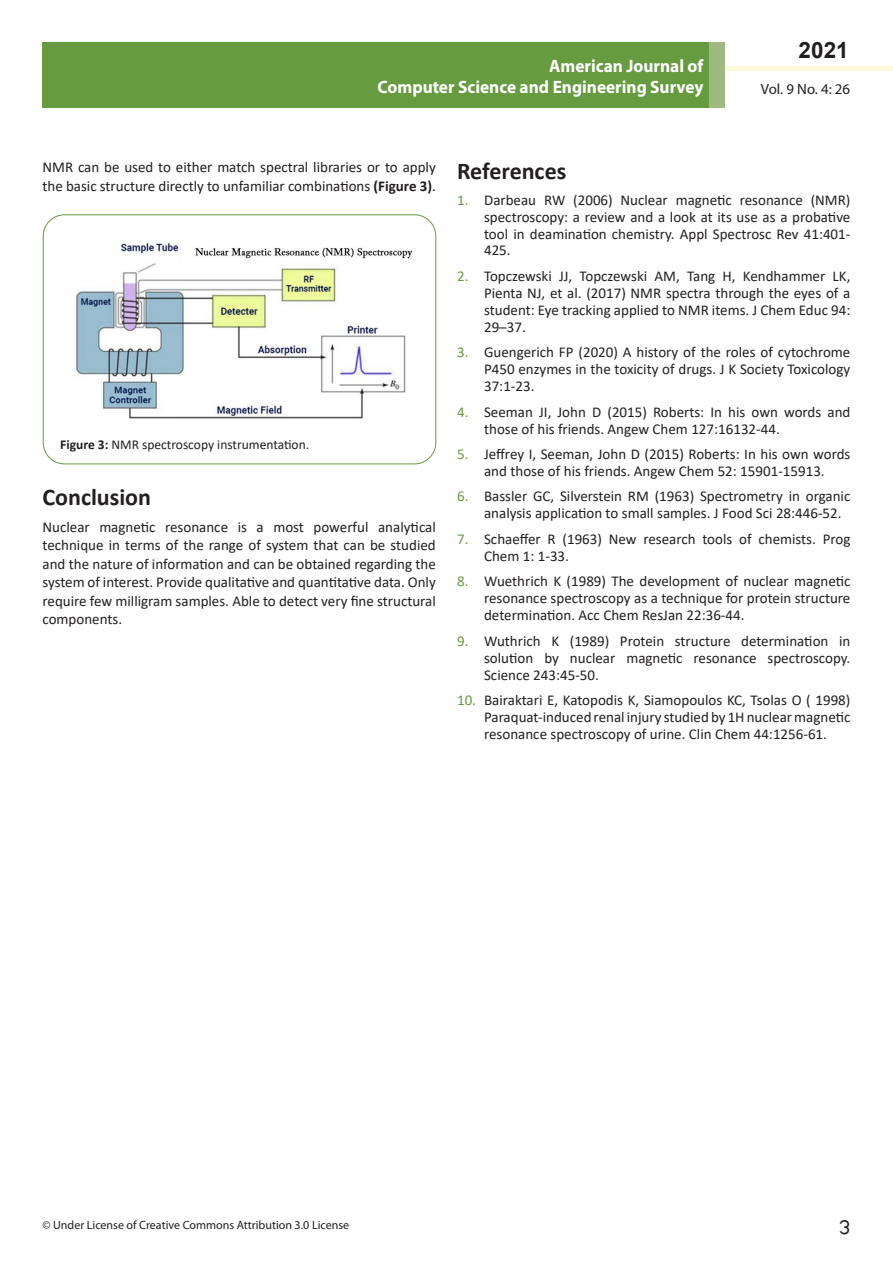
<style>
.page{position:relative;width:893px;height:1263px;background:#fff}
.page>*{position:absolute;margin:0;border:0;box-sizing:border-box;transform-origin:0 0}
.t1{font:25.5px "Tunga";color:#231f20}
.side-heading{font:700 24px "Calibri";color:#231f20}
.t2{font:700 22.5px "Arial";color:#231f20}
.t3{font:700 18px/21.6px "Myriad Pro";color:#fff;text-align:right;scale:.96 1}
.t4{font:15px/17px "Calibri";color:#231f20;text-align:justify}
.t5{font:14.85px "Myriad Pro";color:#231f20}
.ImageCaption{font:13.5px "Calibri";color:#231f20}
.t6{font:12px "Myriad Pro";color:#231f20}
.s1{font-weight:700}
.s2{color:#679b40}
</style>
<div class="page">
<div style="left:722px;top:66px;width:171px;height:5px;background:#fdf9d9"></div>
<div style="left:43px;top:42px;width:682px;height:66px;background:#679b40"></div>
<div style="left:710px;top:42px;width:15px;height:66px;background:#a0b980"></div>
<div style="left:43px;top:215px;width:393px;height:249px;border:1px solid #679940;border-radius:21px"></div>
<img style="left:75px;top:243px;width:338px;height:176px">
<p class="t3" style="left:378px;top:54px;width:341px">American Journal of<br>Computer Science and Engineering Survey</p>
<h3 class="t2" style="left:799px;top:35px;width:52px">2021</h3>
<p class="t5" style="left:761px;top:80px;width:91px">Vol. 9 No. 4: 26</p>
<p class="t4" style="left:43px;top:158px;width:395px;line-height:18.5px">NMR can be used to either match spectral libraries or to apply the basic structure directly to unfamiliar combinations <span class="s1">(Figure 3)</span>.</p>
<p class="ImageCaption" style="left:60px;top:435px;width:250px"><span class="s1">Figure 3:</span> NMR spectroscopy instrumentation.</p>
<p class="side-heading" style="left:43px;top:480px;width:110px">Conclusion</p>
<p class="t4" style="left:43px;top:517px;width:395px;line-height:18.5px">Nuclear magnetic resonance is a most powerful analytical technique in terms of the range of system that can be studied and the nature of information and can be obtained regarding the system of interest. Provide qualitative and quantitative data. Only require few milligram samples. Able to detect very fine structural components.</p>
<p class="side-heading" style="left:457px;top:154px;width:111px">References</p>
<p class="t4" style="left:484px;top:191px;width:368px;text-indent:-27px"><span class="s2">1.</span> Darbeau RW (2006) Nuclear magnetic resonance (NMR) spectroscopy: a review and a look at its use as a probative tool in deamination chemistry. Appl Spectrosc Rev 41:401- 425.</p>
<p class="t4" style="left:484px;top:267px;width:368px;text-indent:-27px"><span class="s2">2.</span> Topczewski JJ, Topczewski AM, Tang H, Kendhammer LK, Pienta NJ, et al. (2017) NMR spectra through the eyes of a student: Eye tracking applied to NMR items. J Chem Educ 94:<br>29–37.</p>
<p class="t4" style="left:484px;top:343px;width:368px;text-indent:-27px"><span class="s2">3.</span> Guengerich FP (2020) A history of the roles of cytochrome P450 enzymes in the toxicity of drugs. J K Society Toxicology 37:1-23.</p>
<p class="t4" style="left:484px;top:403px;width:368px;text-indent:-27px"><span class="s2">4.</span> Seeman JI, John D (2015) Roberts: In his own words and those of his friends. Angew Chem 127:16132-44.</p>
<p class="t4" style="left:457px;top:445px;width:395px;text-align:center"><span class="s2">5.</span> Jeffrey I, Seeman, John D (2015) Roberts: In his own words and those of his friends. Angew Chem 52: 15901-15913.</p>
<p class="t4" style="left:484px;top:488px;width:368px;text-indent:-27px"><span class="s2">6.</span> Bassler GC, Silverstein RM (1963) Spectrometry in organic analysis application to small samples. J Food Sci 28:446-52.</p>
<p class="t4" style="left:484px;top:530px;width:368px;text-indent:-27px"><span class="s2">7.</span> Schaeffer R (1963) New research tools of chemists. Prog<br>Chem 1: 1-33.</p>
<p class="t4" style="left:484px;top:572px;width:368px;text-indent:-27px"><span class="s2">8.</span> Wuethrich K (1989) The development of nuclear magnetic resonance spectroscopy as a technique for protein structure determination. Acc Chem ResJan 22:36-44.</p>
<p class="t4" style="left:484px;top:632px;width:368px;text-indent:-27px"><span class="s2">9.</span> Wuthrich K (1989) Protein structure determination in solution by nuclear magnetic resonance spectroscopy.<br>Science 243:45-50.</p>
<p class="t4" style="left:484px;top:691px;width:368px;text-indent:-27px"><span class="s2">10.</span> Bairaktari E, Katopodis K, Siamopoulos KC, Tsolas O ( 1998)<br>Paraquat-induced renal injury studied by 1H nuclear magnetic resonance spectroscopy of urine. Clin Chem 44:1256-61.</p>
<p class="t6" style="left:43px;top:1218px;width:308px">© Under License of Creative Commons Attribution 3.0 License</p>
<h1 class="t1" style="left:839px;top:1210px;width:13px">3</h1>
</div>
